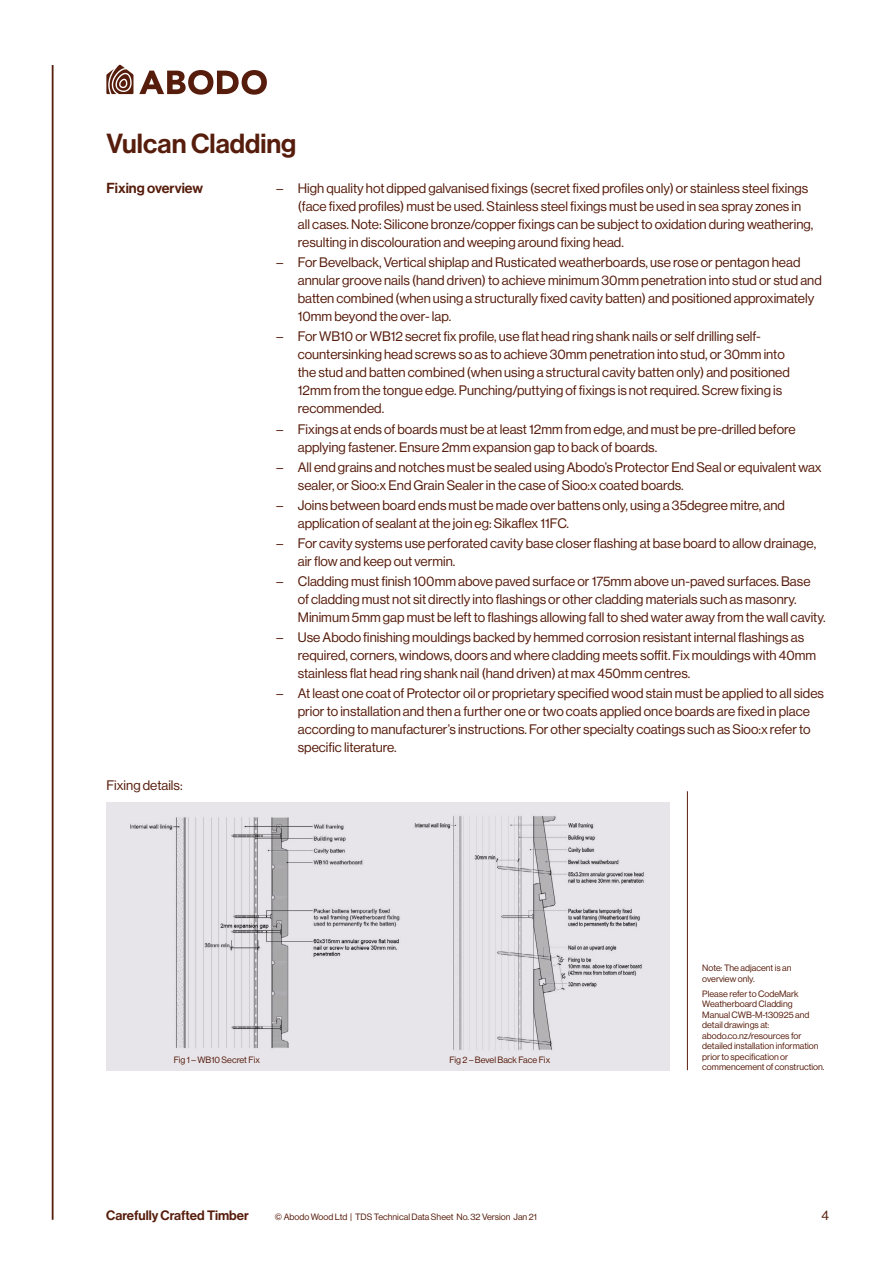
<style>
.page{position:relative;width:893px;height:1263px;background:#fff}
.page>*{position:absolute;margin:0;border:0;box-sizing:border-box;transform-origin:0 0}
.t1{font:27px "N Haas Grotesk DS Pro 65 Md";color:#571d0c}
.t2{font:14.25px "N Haas Grotesk DS Pro 65 Md";color:#571d0c}
.t3{font:13.5px/18px "N Haas Grotesk DS Pro 55 Rg";color:#571d0c}
.t4{font:13.35px "N Haas Grotesk DS Pro 65 Md";color:#571d0c}
.t5{font:9px/10.5px "N Haas Grotesk DS Pro 55 Rg";color:#571d0c}
</style>
<div class="page">
<hr style="left:52px;top:65px;width:2px;height:1155px;background:#571d0c">
<svg style="left:139px;top:70px;width:128px;height:25px"></svg>
<svg style="left:106px;top:65px;width:27px;height:29px"></svg>
<hr style="left:687px;top:791px;width:1px;height:279px;background:#571d0c">
<div style="left:106px;top:802px;width:564px;height:268px;background:#e7e5ea"></div>
<img style="left:130px;top:816px;width:514px;height:234px">
<h1 class="t1" style="left:106px;top:128px;width:191px">Vulcan Cladding</h1>
<p class="t2" style="left:106px;top:180px;width:98px">Fixing overview</p>
<p class="t3" style="left:298px;top:179px;width:517px;text-indent:-21px">– High quality hot dipped galvanised fixings (secret fixed profiles only) or stainless steel fixings (face fixed profiles) must be used. Stainless steel fixings must be used in sea spray zones in all cases. Note: Silicone bronze/copper fixings can be subject to oxidation during weathering, resulting in discolouration and weeping around fixing head.</p>
<p class="t3" style="left:298px;top:254px;width:526px;text-indent:-21px">– For Bevelback, Vertical shiplap and Rusticated weatherboards, use rose or pentagon head annular groove nails (hand driven) to achieve minimum 30mm penetration into stud or stud and batten combined (when using a structurally fixed cavity batten) and positioned approximately 10mm beyond the over- lap.</p>
<p class="t3" style="left:298px;top:328px;width:494px;text-indent:-21px">– For WB10 or WB12 secret fix profile, use flat head ring shank nails or self drilling self&shy;countersinking head screws so as to achieve 30mm penetration into stud, or 30mm into the stud and batten combined (when using a structural cavity batten only) and positioned 12mm from the tongue edge. Punching/puttying of fixings is not required. Screw fixing is recommended.</p>
<p class="t3" style="left:298px;top:420px;width:499px;text-indent:-21px">– Fixings at ends of boards must be at least 12mm from edge, and must be pre-drilled before applying fastener. Ensure 2mm expansion gap to back of boards.</p>
<p class="t3" style="left:298px;top:458px;width:525px;text-indent:-21px">– All end grains and notches must be sealed using Abodo’s Protector End Seal or equivalent wax sealer, or Sioo:x End Grain Sealer in the case of Sioo:x coated boards.</p>
<p class="t3" style="left:298px;top:496px;width:489px;text-indent:-21px">– Joins between board ends must be made over battens only, using a 35degree mitre, and application of sealant at the join eg: Sikaflex 11FC.</p>
<p class="t3" style="left:298px;top:534px;width:520px;text-indent:-21px">– For cavity systems use perforated cavity base closer flashing at base board to allow drainage, air flow and keep out vermin.</p>
<p class="t3" style="left:298px;top:572px;width:529px;text-indent:-21px">– Cladding must finish 100mm above paved surface or 175mm above un-paved surfaces. Base<br>of cladding must not sit directly into flashings or other cladding materials such as masonry.<br>Minimum 5mm gap must be left to flashings allowing fall to shed water away from the wall cavity.</p>
<p class="t3" style="left:298px;top:628px;width:520px;text-indent:-21px">– Use Abodo finishing mouldings backed by hemmed corrosion resistant internal flashings as required, corners, windows, doors and where cladding meets soffit. Fix mouldings with 40mm stainless flat head ring shank nail (hand driven) at max 450mm centres.</p>
<p class="t3" style="left:298px;top:685px;width:528px;text-indent:-21px">– At least one coat of Protector oil or proprietary specified wood stain must be applied to all sides prior to installation and then a further one or two coats applied once boards are fixed in place according to manufacturer’s instructions. For other specialty coatings such as Sioo:x refer to specific literature.</p>
<p class="t3" style="left:106px;top:776px;width:78px">Fixing details:</p>
<p class="t5" style="left:174px;top:1055px;width:88px">Fig 1 – WB10 Secret Fix</p>
<p class="t5" style="left:449px;top:1055px;width:102px">Fig 2 – Bevel Back Face Fix</p>
<p class="t5" style="left:702px;top:963px;width:91px">Note: The adjacent is an overview only.</p>
<p class="t5" style="left:702px;top:988px;width:124px">Please refer to CodeMark<br>Weatherboard Cladding<br>Manual CWB-M-130925 and detail drawings at: abodo.co.nz/resources for detailed installation information prior to specification or commencement of construction.</p>
<p class="t4" style="left:106px;top:1208px;width:144px">Carefully Crafted Timber</p>
<p class="t5" style="left:275px;top:1212px;width:263px">© Abodo Wood Ltd | TDS Technical Data Sheet No. 32 Version Jan 21</p>
<p class="t3" style="left:821px;top:1207px;width:9px">4</p>
</div>
